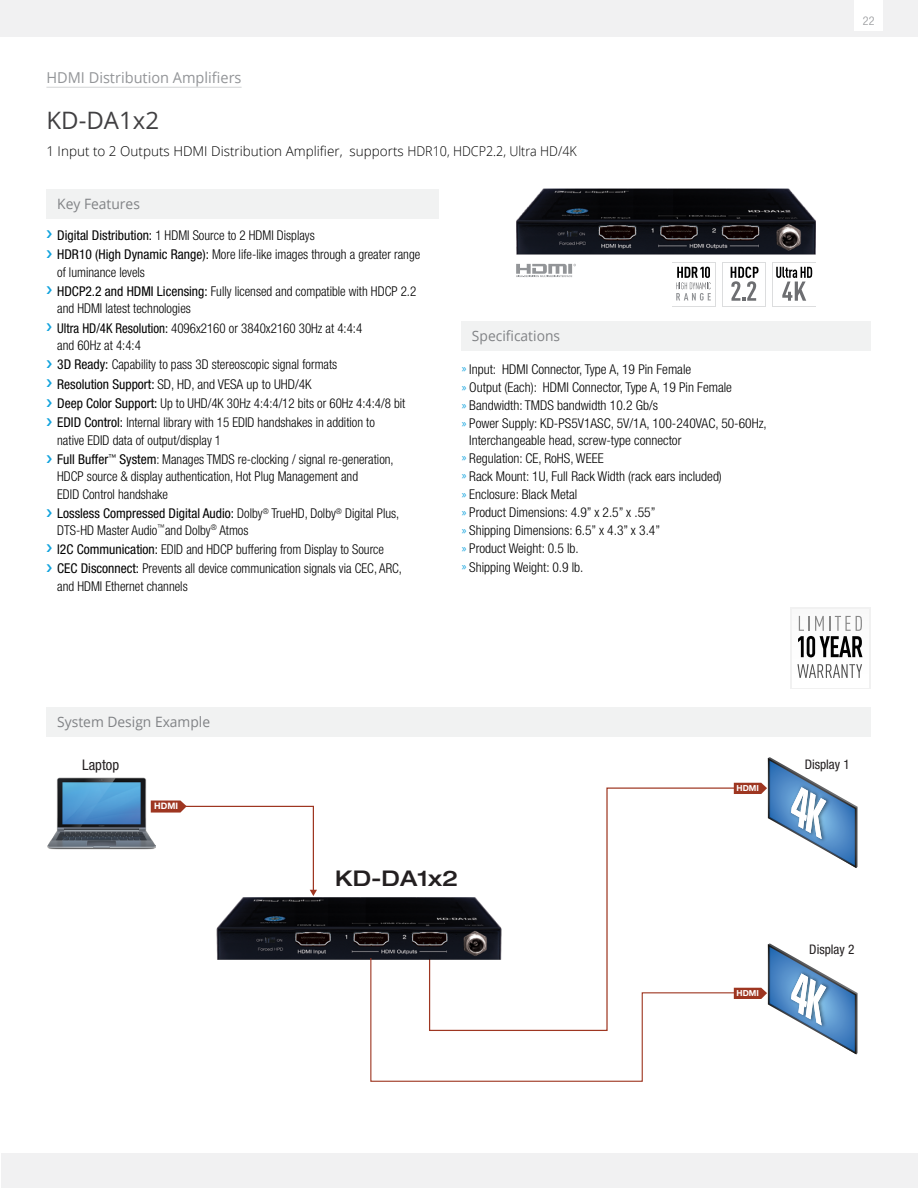
<style>
.page{position:relative;width:918px;height:1188px;background:#fff}
.page>*{position:absolute;margin:0;border:0;box-sizing:border-box;transform-origin:0 0}
.t1{font:24px "Open Sans";color:#414042}
.t2{font:500 expanded 21.6px "Helvetica Neue";color:#231f20}
.t3{font:15px "Open Sans";color:#939598}
.t4{font:condensed 14.7px "Helvetica Neue";color:#231f20}
.t5{font:14.25px "Open Sans";color:#808285}
.t6{font:300 condensed 13.5px/19.4px "Helvetica Neue";color:#000;scale:.96 1}
.t7{font:300 condensed 13.5px/18.1px "Helvetica Neue";color:#000}
.t8{font:300 13.5px "Open Sans";color:#000}
.t9{font:condensed 13.2px "Helvetica Neue";color:#231f20}
.t10{font:300 condensed 12px "Helvetica Neue";color:#939598}
.t11{font:700 8.85px "Helvetica Neue";color:#fff}
.t12{font:700 8.4px "Helvetica Neue";color:#fff}
.s1{font-weight:400}
.s2{font-family:"Myriad Pro";font-weight:400;font-stretch:normal;font-size:11.25px;color:#10a2dd}
</style>
<div class="page">
<div style="left:0;top:0;width:918px;height:36px;background:#f1f1f2"></div>
<div style="left:854px;top:0;width:29px;height:30px;background:#fff"></div>
<div style="left:1px;top:1153px;width:917px;height:35px;background:#f1f1f2"></div>
<img style="left:516px;top:188px;width:300px;height:67px">
<svg style="left:606px;top:787px;width:128px;height:170px"></svg>
<img style="left:216px;top:897px;width:286px;height:63px">
<svg style="left:155px;top:801px;width:162px;height:95px"></svg>
<svg style="left:370px;top:957px;width:364px;height:125px"></svg>
<svg style="left:734px;top:757px;width:124px;height:111px"></svg>
<svg style="left:734px;top:943px;width:124px;height:111px"></svg>
<img style="left:48px;top:777px;width:107px;height:73px">
<div style="left:461px;top:321px;width:410px;height:29px;background:#f1f2f2"></div>
<div style="left:46px;top:189px;width:393px;height:29px;background:#f1f2f2"></div>
<div style="left:46px;top:707px;width:825px;height:30px;background:#f1f2f2"></div>
<svg style="left:790px;top:607px;width:81px;height:82px"></svg>
<svg style="left:516px;top:264px;width:60px;height:13px"></svg>
<hr style="left:46px;top:87px;width:196px;height:1px;background:#d1d3d4">
<svg style="left:772px;top:262px;width:44px;height:44px"></svg>
<div style="left:773px;top:263px;width:42px;height:42px;background:#fff"></div>
<svg style="left:776px;top:267px;width:36px;height:34px"></svg>
<svg style="left:722px;top:262px;width:44px;height:44px"></svg>
<div style="left:723px;top:263px;width:42px;height:42px;background:#fff"></div>
<svg style="left:731px;top:267px;width:28px;height:34px"></svg>
<svg style="left:672px;top:262px;width:43px;height:1px"></svg>
<svg style="left:676px;top:267px;width:35px;height:34px"></svg>
<p class="t3" style="left:46px;top:67px;width:197px">HDMI Distribution Amplifiers</p>
<h1 class="t1" style="left:46px;top:103px;width:114px">KD-DA1x2</h1>
<p class="t8" style="left:46px;top:142px;width:532px">1 Input to 2 Outputs HDMI Distribution Amplifier, supports HDR10, HDCP2.2, Ultra HD/4K</p>
<p class="t5" style="left:57px;top:194px;width:84px">Key Features</p>
<p class="t6" style="left:57px;top:225px;width:380px"><span class="s1">Digital Distribution:</span> 1 HDMI Source to 2 HDMI Displays<br><span class="s1">HDR10 (High Dynamic Range):</span> More life-like images through a greater range</p>
<p class="t6" style="left:57px;top:262px;width:376px">of luminance levels<br><span class="s1">HDCP2.2 and HDMI Licensing:</span> Fully licensed and compatible with HDCP 2.2</p>
<p class="t6" style="left:57px;top:299px;width:319px">and HDMI latest technologies<br><span class="s1">Ultra HD/4K Resolution:</span> 4096x2160 or 3840x2160 30Hz at 4:4:4</p>
<p class="t6" style="left:57px;top:335px;width:364px">and 60Hz at 4:4:4<br><span class="s1">3D Ready:</span> Capability to pass 3D stereoscopic signal formats<br><span class="s1">Resolution Support:</span> SD, HD, and VESA up to UHD/4K<br><span class="s1">Deep Color Support:</span> Up to UHD/4K 30Hz 4:4:4/12 bits or 60Hz 4:4:4/8 bit <span class="s1">EDID Control:</span> Internal library with 15 EDID handshakes in addition to</p>
<p class="t6" style="left:57px;top:430px;width:352px">native EDID data of output/display 1<br><span class="s1">Full Buffer</span><sup>™</sup> <span class="s1">System</span>: Manages TMDS re-clocking / signal re-generation,</p>
<p class="t6" style="left:57px;top:468px;width:315px;line-height:17.2px">HDCP source &amp; display authentication, Hot Plug Management and<br>EDID Control handshake</p>
<p class="t6" style="left:57px;top:505px;width:358px;line-height:16.5px"><span class="s1">Lossless Compressed Digital Audio:</span> Dolby<sup>®</sup> TrueHD, Dolby<sup>®</sup> Digital Plus,<br>DTS-HD Master Audio<sup>™</sup> and Dolby<sup>®</sup> Atmos</p>
<p class="t6" style="left:57px;top:539px;width:361px"><span class="s1">I2C Communication:</span> EDID and HDCP buffering from Display to Source<br><span class="s1">CEC Disconnect:</span> Prevents all device communication signals via CEC, ARC,</p>
<p class="t6" style="left:57px;top:576px;width:137px">and HDMI Ethernet channels</p>
<p class="t5" style="left:472px;top:326px;width:90px">Specifications</p>
<p class="t7" style="left:462px;top:360px;width:307px"><span class="s2">»</span> Input: HDMI Connector, Type A, 19 Pin Female<br><span class="s2">»</span> Output (Each): HDMI Connector, Type A, 19 Pin Female<br><span class="s2">»</span> Bandwidth: TMDS bandwidth 10.2 Gb/s<br><span class="s2">»</span> Power Supply: KD-PS5V1ASC, 5V/1A, 100-240VAC, 50-60Hz,</p>
<p class="t7" style="left:462px;top:431px;width:262px;text-indent:8px">Interchangeable head, screw-type connector<br><span class="s2">»</span> Regulation: CE, RoHS, WEEE<br><span class="s2">»</span> Rack Mount: 1U, Full Rack Width (rack ears included) <span class="s2">»</span> Enclosure: Black Metal<br><span class="s2">»</span> Product Dimensions: 4.9” x 2.5” x .55”<br><span class="s2">»</span> Shipping Dimensions: 6.5” x 4.3” x 3.4”<br><span class="s2">»</span> Product Weight: 0.5 lb.<br><span class="s2">»</span> Shipping Weight: 0.9 lb.</p>
<p class="t10" style="left:863px;top:14px;width:13px">22</p>
<p class="t5" style="left:57px;top:712px;width:155px">System Design Example</p>
<p class="t4" style="left:82px;top:757px;width:38px">Laptop</p>
<p class="t11" style="left:154px;top:801px;width:25px">HDMI</p>
<h2 class="t2" style="left:335px;top:865px;width:125px">KD-DA1x2</h2>
<p class="t12" style="left:737px;top:783px;width:24px">HDMI</p>
<p class="t9" style="left:805px;top:757px;width:47px">Display 1</p>
<p class="t12" style="left:737px;top:988px;width:24px">HDMI</p>
<p class="t9" style="left:809px;top:942px;width:47px">Display 2</p>
</div>
